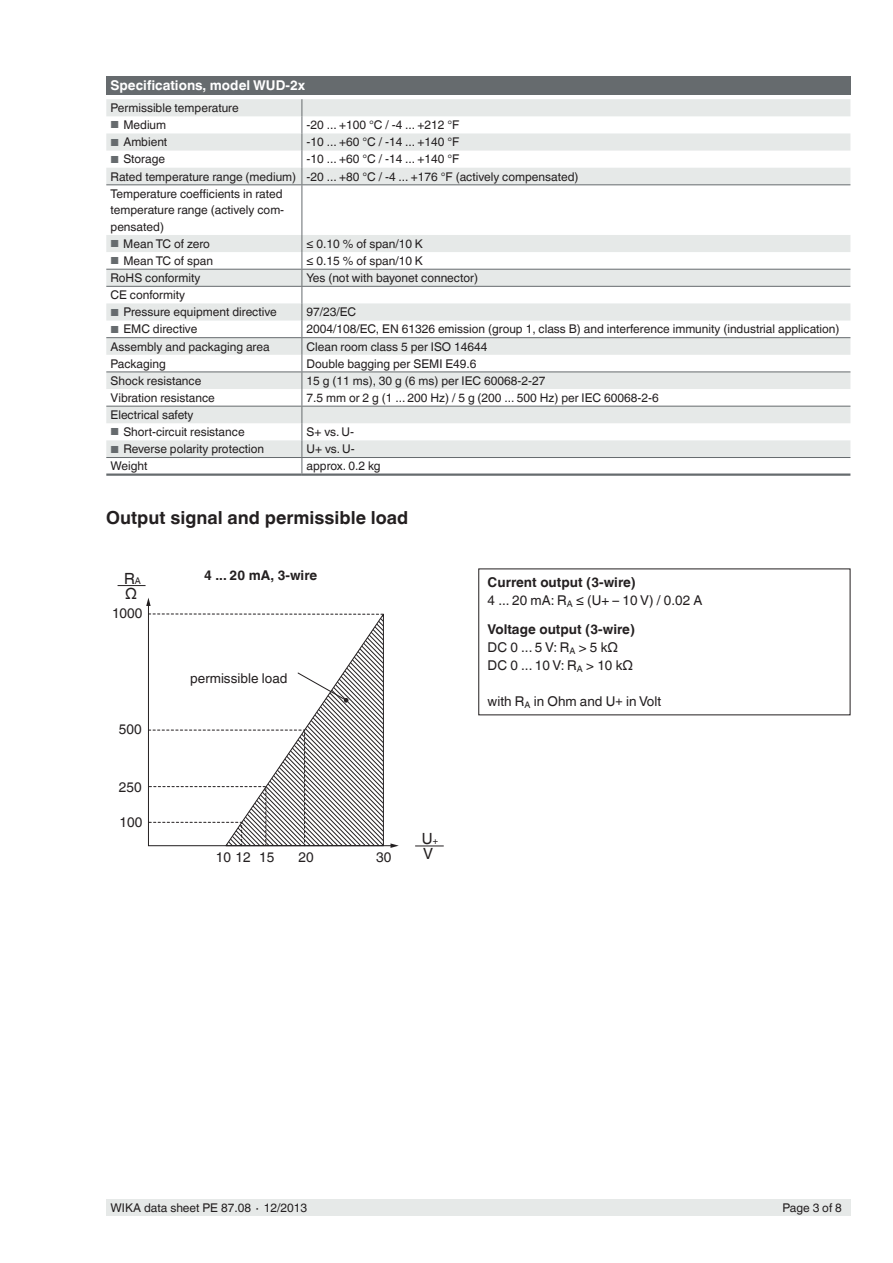
<style>
.page{position:relative;width:893px;height:1263px;background:#fff}
.page>*{position:absolute;margin:0;border:0;box-sizing:border-box;transform-origin:0 0}
.t1{font:700 18px "Helvetica World";color:#231f20}
.t2{font:15.45px/14.7px "Helvetica World";color:#231f20}
.t3{font:13.8px "Helvetica World";color:#231f20}
.t4{font:13.5px/18px "Helvetica World";color:#231f20}
.t5{font:700 13.5px "Helvetica World";color:#fff}
.t6{font:700 13.5px "Helvetica World";color:#231f20}
.t7{font:12px/16.8px "Helvetica World";color:#231f20}
.s1{font-size:10.2px;color:#666b6e}
.s2{font-size:9.3px}
.s3{font-weight:700}
.s4{font-size:12.3px}
</style>
<div class="page">
<div style="left:106px;top:1199px;width:744px;height:17px;background:#e6e9e8"></div>
<svg style="left:390px;top:843px;width:9px;height:5px"></svg>
<svg style="left:146px;top:598px;width:5px;height:8px"></svg>
<svg style="left:148px;top:612px;width:236px;height:235px"></svg>
<svg style="left:118px;top:585px;width:28px;height:1px"></svg>
<svg style="left:415px;top:845px;width:28px;height:1px"></svg>
<div style="left:106px;top:77px;width:744px;height:18px;background:#666b6e"></div>
<svg style="left:106px;top:99px;width:744px;height:358px"></svg>
<svg style="left:302px;top:99px;width:1px;height:85px"></svg>
<hr style="left:302px;top:185px;width:1px;height:50px;background:#666b6e">
<svg style="left:302px;top:235px;width:1px;height:238px"></svg>
<hr style="left:106px;top:184px;width:196px;height:1px;background:#666b6e">
<hr style="left:302px;top:184px;width:548px;height:1px;background:#666b6e">
<hr style="left:106px;top:269px;width:196px;height:1px;background:#666b6e">
<hr style="left:302px;top:269px;width:548px;height:1px;background:#666b6e">
<hr style="left:106px;top:286px;width:196px;height:1px;background:#666b6e">
<hr style="left:302px;top:286px;width:548px;height:1px;background:#666b6e">
<hr style="left:106px;top:337px;width:196px;height:1px;background:#666b6e">
<hr style="left:302px;top:337px;width:548px;height:1px;background:#666b6e">
<hr style="left:106px;top:371px;width:196px;height:1px;background:#666b6e">
<hr style="left:302px;top:371px;width:548px;height:1px;background:#666b6e">
<hr style="left:106px;top:406px;width:196px;height:1px;background:#666b6e">
<hr style="left:302px;top:406px;width:548px;height:1px;background:#666b6e">
<hr style="left:106px;top:457px;width:196px;height:1px;background:#666b6e">
<hr style="left:302px;top:457px;width:548px;height:1px;background:#666b6e">
<hr style="left:106px;top:473px;width:196px;height:3px;background:#666b6e">
<hr style="left:302px;top:473px;width:548px;height:3px;background:#666b6e">
<p class="t5" style="left:111px;top:78px;width:196px">Specifications, model WUD-2x</p>
<p class="t7" style="left:111px;top:100px;width:130px">Permissible temperature</p>
<p class="t7" style="left:111px;top:117px;width:57px"><span class="s1">■</span> Medium</p>
<p class="t7" style="left:307px;top:117px;width:154px">-20 ... +100 °C / -4 ... +212 °F</p>
<p class="t7" style="left:111px;top:134px;width:58px"><span class="s1">■</span> Ambient</p>
<p class="t7" style="left:307px;top:134px;width:154px">-10 ... +60 °C / -14 ... +140 °F</p>
<p class="t7" style="left:111px;top:151px;width:56px"><span class="s1">■</span> Storage</p>
<p class="t7" style="left:111px;top:151px;width:469px;text-indent:196px">-10 ... +60 °C / -14 ... +140 °F<br>Rated temperature range (medium) -20 ... +80 °C / -4 ... +176 °F (actively compensated)<br>Temperature coefficients in rated<br>temperature range (actively com-<br>pensated)</p>
<p class="t7" style="left:111px;top:235px;width:101px"><span class="s1">■</span> Mean TC of zero</p>
<p class="t7" style="left:307px;top:235px;width:118px">≤ 0.10 % of span/10 K</p>
<p class="t7" style="left:111px;top:252px;width:104px"><span class="s1">■</span> Mean TC of span</p>
<p class="t7" style="left:307px;top:252px;width:118px">≤ 0.15 % of span/10 K</p>
<p class="t7" style="left:111px;top:269px;width:91px">RoHS conformity</p>
<p class="t7" style="left:307px;top:269px;width:173px">Yes (not with bayonet connector)</p>
<p class="t7" style="left:111px;top:287px;width:76px">CE conformity</p>
<p class="t7" style="left:111px;top:304px;width:168px"><span class="s1">■</span> Pressure equipment directive</p>
<p class="t7" style="left:307px;top:304px;width:51px">97/23/EC</p>
<p class="t7" style="left:111px;top:321px;width:88px"><span class="s1">■</span> EMC directive</p>
<p class="t7" style="left:307px;top:321px;width:534px">2004/108/EC, EN 61326 emission (group 1, class B) and interference immunity (industrial application)</p>
<p class="t7" style="left:111px;top:338px;width:161px">Assembly and packaging area</p>
<p class="t7" style="left:307px;top:338px;width:183px">Clean room class 5 per ISO 14644</p>
<p class="t7" style="left:111px;top:355px;width:57px">Packaging</p>
<p class="t7" style="left:307px;top:355px;width:171px">Double bagging per SEMI E49.6</p>
<p class="t7" style="left:111px;top:372px;width:92px">Shock resistance</p>
<p class="t7" style="left:307px;top:372px;width:240px">15 g (11 ms), 30 g (6 ms) per IEC 60068-2-27</p>
<p class="t7" style="left:111px;top:389px;width:106px">Vibration resistance</p>
<p class="t7" style="left:307px;top:389px;width:354px">7.5 mm or 2 g (1 ... 200 Hz) / 5 g (200 ... 500 Hz) per IEC 60068-2-6</p>
<p class="t7" style="left:111px;top:406px;width:85px">Electrical safety</p>
<p class="t7" style="left:111px;top:424px;width:136px"><span class="s1">■</span> Short-circuit resistance</p>
<p class="t7" style="left:307px;top:424px;width:49px">S+ vs. U-</p>
<p class="t7" style="left:111px;top:441px;width:155px"><span class="s1">■</span> Reverse polarity protection</p>
<p class="t7" style="left:307px;top:441px;width:50px">U+ vs. U-</p>
<p class="t7" style="left:111px;top:458px;width:38px">Weight</p>
<p class="t7" style="left:307px;top:458px;width:75px">approx. 0.2 kg</p>
<h1 class="t1" style="left:106px;top:507px;width:304px">Output signal and permissible load</h1>
<p class="t2" style="left:124px;top:571px;width:18px">R<span class="s2">A<br></span>Ω</p>
<p class="t3" style="left:112px;top:605px;width:32px">1000</p>
<p class="t6" style="left:204px;top:568px;width:115px">4 ... 20 mA, 3-wire</p>
<p class="t3" style="left:119px;top:721px;width:24px">500</p>
<p class="t3" style="left:119px;top:779px;width:24px">250</p>
<p class="t3" style="left:119px;top:815px;width:24px">100</p>
<p class="t4" style="left:190px;top:669px;width:99px">permissible load</p>
<p class="t3" style="left:216px;top:849px;width:60px">10 12 15</p>
<p class="t3" style="left:298px;top:849px;width:17px">20</p>
<p class="t3" style="left:376px;top:849px;width:17px">30</p>
<p class="t2" style="left:422px;top:832px;width:18px">U<span class="s2">+<br></span>V</p>
<p class="t4" style="left:488px;top:574px;width:216px"><span class="s3">Current output (3-wire)<br></span>4 ... 20 mA: R<sub>A</sub> ≤ (U+ – 10 V) / 0.02 A</p>
<p class="t4" style="left:488px;top:620px;width:149px"><span class="s3">Voltage output (3-wire)<br></span>DC 0 ... 5 V: R<sub>A</sub> &gt; 5 kΩ<br>DC 0 ... 10 V: R<sub>A</sub> &gt; 10 kΩ</p>
<p class="t4" style="left:488px;top:692px;width:175px">with R<sub>A</sub> in Ohm and U<span class="s4">+</span> in Volt</p>
<p class="t7" style="left:111px;top:1199px;width:198px">WIKA data sheet PE 87.08 ∙ 12/2013</p>
<p class="t7" style="left:782px;top:1199px;width:61px">Page 3 of 8</p>
</div>
